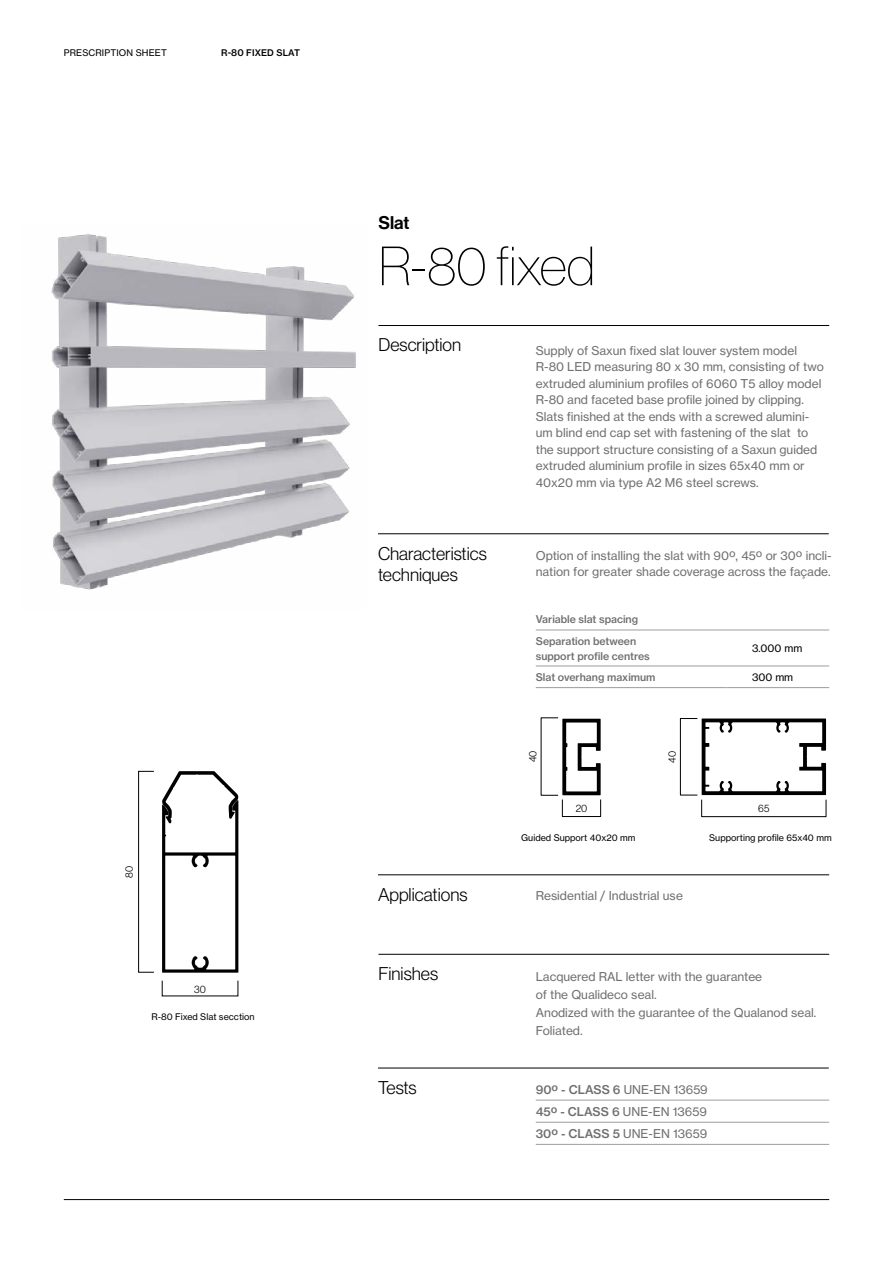
<style>
.page{position:relative;width:893px;height:1263px;background:#fff}
.page>*{position:absolute;margin:0;border:0;box-sizing:border-box;transform-origin:0 0}
.t1{font:54px "N Haas Grotesk DS Pro 25 Th";color:#000}
.t2{font:18.15px "N Haas Grotesk DS Pro 45 Lt";color:#000}
.t3{font:18px/21.6px "N Haas Grotesk DS Pro 45 Lt";color:#000}
.t4{font:18px "N Haas Grotesk DS Pro 65 Md";color:#000}
.t5{font:12px/16.5px "N Haas Grotesk TX Pro 55 Rg";color:#706f6f}
.t6{font:10.5px/21.3px "N Haas Grotesk TX Pro 65 Md";color:#706f6f}
.t7{font:10.5px "N Haas Grotesk TX Pro 55 Rg";color:#000}
.t8{font:10.5px "N Haas Grotesk DS Pro 45 Lt";color:#000}
.t9{font:9px "N Haas Grotesk TX Pro 55 Rg";color:#000}
.t10{font:9px "N Haas Grotesk TX Pro 65 Md";letter-spacing:.015em;color:#000}
.s1{font-family:"N Haas Grotesk TX Pro 65 Md"}
</style>
<div class="page">
<hr style="left:64px;top:1199px;width:765px;height:1px;background:#000">
<hr style="left:378px;top:325px;width:451px;height:1px;background:#000">
<hr style="left:378px;top:533px;width:451px;height:1px;background:#000">
<hr style="left:378px;top:874px;width:451px;height:1px;background:#000">
<hr style="left:378px;top:954px;width:451px;height:1px;background:#000">
<hr style="left:378px;top:1068px;width:451px;height:1px;background:#000">
<img style="left:51px;top:234px;width:305px;height:356px">
<hr style="left:536px;top:630px;width:191px;height:1px;background:#9d9d9c">
<hr style="left:536px;top:666px;width:191px;height:1px;background:#9d9d9c">
<hr style="left:536px;top:687px;width:191px;height:1px;background:#9d9d9c">
<hr style="left:727px;top:630px;width:102px;height:1px;background:#9d9d9c">
<hr style="left:727px;top:666px;width:102px;height:1px;background:#9d9d9c">
<hr style="left:727px;top:687px;width:102px;height:1px;background:#9d9d9c">
<hr style="left:536px;top:1100px;width:293px;height:1px;background:#9d9d9c">
<hr style="left:536px;top:1122px;width:293px;height:1px;background:#9d9d9c">
<hr style="left:536px;top:1144px;width:293px;height:1px;background:#9d9d9c">
<svg style="left:562px;top:719px;width:39px;height:76px"></svg>
<div style="left:562px;top:799px;width:39px;height:18px;border:1px solid #000"></div>
<svg style="left:702px;top:718px;width:124px;height:77px"></svg>
<div style="left:701px;top:799px;width:125px;height:18px;border:1px solid #000"></div>
<div style="left:680px;top:718px;width:18px;height:77px;border:1px solid #000"></div>
<svg style="left:162px;top:771px;width:77px;height:202px"></svg>
<div style="left:138px;top:771px;width:16px;height:201px;border:1px solid #000"></div>
<p class="t9" style="left:64px;top:48px;width:104px">PRESCRIPTION SHEET</p>
<p class="t10" style="left:221px;top:48px;width:80px">R-80 FIXED SLAT</p>
<p class="t8" style="left:123px;top:878px;width:13px;rotate:-90deg">80</p>
<p class="t8" style="left:194px;top:983px;width:13px">30</p>
<p class="t9" style="left:151px;top:1011px;width:105px">R-80 Fixed Slat secction</p>
<h3 class="t4" style="left:378px;top:212px;width:32px">Slat</h3>
<h1 class="t1" style="left:378px;top:236px;width:218px">R-80 fixed</h1>
<h3 class="t3" style="left:378px;top:334px;width:84px">Description</h3>
<p class="t5" style="left:536px;top:342px;width:290px">Supply of Saxun fixed slat louver system model R-80 LED measuring 80 x 30 mm, consisting of two extruded aluminium profiles of 6060 T5 alloy model R-80 and faceted base profile joined by clipping.<br>Slats finished at the ends with a screwed alumini&shy;um blind end cap set with fastening of the slat to the support structure consisting of a Saxun guided extruded aluminium profile in sizes 65x40 mm or 40x20 mm via type A2 M6 steel screws.</p>
<h3 class="t3" style="left:378px;top:542px;width:110px">Characteristics techniques</h3>
<p class="t5" style="left:536px;top:547px;width:297px">Option of installing the slat with 90º, 45º or 30º incli&shy;nation for greater shade coverage across the façade.</p>
<p class="t6" style="left:536px;top:609px;width:104px">Variable slat spacing<br>Separation between</p>
<p class="t6" style="left:536px;top:645px;width:115px">support profile centres</p>
<p class="t7" style="left:752px;top:642px;width:52px">3.000 mm</p>
<p class="t6" style="left:536px;top:666px;width:121px">Slat overhang maximum</p>
<p class="t7" style="left:752px;top:671px;width:43px">300 mm</p>
<p class="t8" style="left:527px;top:762px;width:13px;rotate:-90deg">40</p>
<p class="t8" style="left:666px;top:763px;width:13px;rotate:-90deg">40</p>
<p class="t8" style="left:576px;top:802px;width:13px">20</p>
<p class="t8" style="left:758px;top:802px;width:13px">65</p>
<p class="t9" style="left:521px;top:833px;width:116px">Guided Support 40x20 mm</p>
<p class="t9" style="left:709px;top:833px;width:124px">Supporting profile 65x40 mm</p>
<h2 class="t2" style="left:378px;top:884px;width:91px">Applications</h2>
<p class="t5" style="left:536px;top:888px;width:149px">Residential / Industrial use</p>
<h2 class="t2" style="left:378px;top:964px;width:61px">Finishes</h2>
<p class="t5" style="left:536px;top:967px;width:282px;line-height:18px">Lacquered RAL letter with the guarantee<br>of the Qualideco seal.<br>Anodized with the guarantee of the Qualanod seal.<br>Foliated.</p>
<h2 class="t2" style="left:378px;top:1077px;width:40px">Tests</h2>
<p class="t5" style="left:536px;top:1078px;width:173px;line-height:22.2px;text-align:justify"><span class="s1">90º - CLASS 6</span> UNE-EN 13659<br><span class="s1">45º - CLASS 6</span> UNE-EN 13659<br><span class="s1">30º - CLASS 5</span> UNE-EN 13659</p>
</div>
